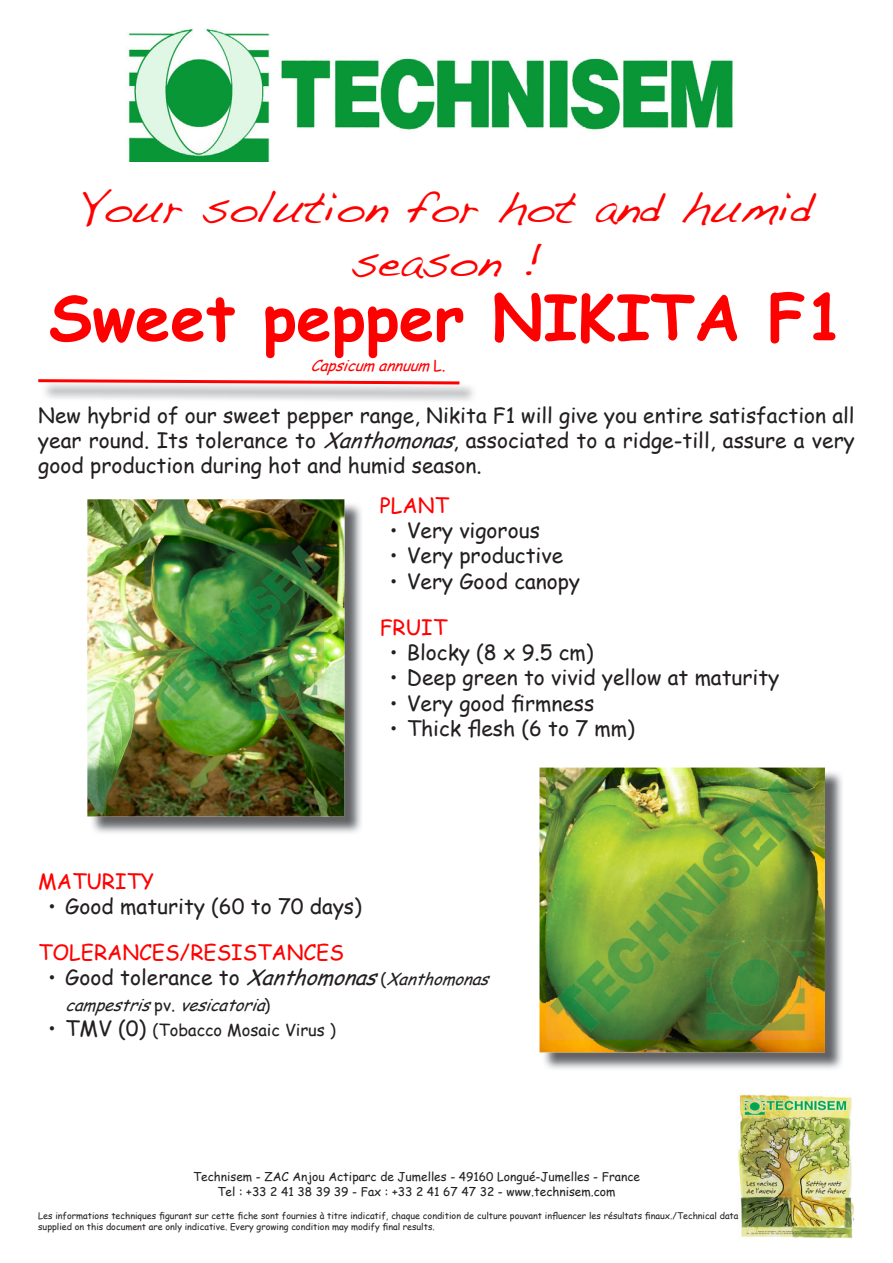
<style>
.page{position:relative;width:893px;height:1263px;background:#fff}
.page>*{position:absolute;margin:0;border:0;box-sizing:border-box;transform-origin:0 0}
.t1{font:700 63px "Comic Sans MS";color:#f00}
.t2{font:45px/54px "Handwriting Dakota";color:#f00;text-align:center}
.t3{font:21px/25.2px "Comic Sans MS";color:#231f20;text-align:justify}
.t4{font:21px "Comic Sans MS";color:#f00}
.t5{font:16.5px "Comic Sans MS";color:#231f20}
.t6{font:italic 16.5px "Comic Sans MS";color:#231f20}
.t7{font:italic 15px "Comic Sans MS";color:#f00}
.t8{font:12px/14.4px "Comic Sans MS";color:#231f20;text-align:center}
.t9{font:9px/10.8px "Comic Sans MS";color:#231f20}
.s1{font-style:normal}
.s2{font-style:italic}
.s3{font-size:16.5px}
.s4{font-style:italic;font-size:16.5px}
.s5{font-size:21px}
</style>
<div class="page">
<img style="left:126px;top:28px;width:609px;height:134px">
<img style="left:738px;top:1094px;width:116px;height:145px">
<svg style="left:38px;top:379px;width:424px;height:7px"></svg>
<img style="left:542px;top:772px;width:300px;height:297px">
<img style="left:539px;top:767px;width:286px;height:285px">
<img style="left:90px;top:502px;width:271px;height:331px">
<img style="left:87px;top:499px;width:257px;height:317px">
<img style="left:145px;top:544px;width:178px;height:175px">
<img style="left:546px;top:776px;width:268px;height:263px">
<h2 class="t2" style="left:80px;top:180px;width:735px">Your solution for hot and humid season !</h2>
<h1 class="t1" style="left:49px;top:271px;width:797px">Sweet pepper NIKITA F1</h1>
<p class="t7" style="left:310px;top:355px;width:136px">Capsicumannuum<span class="s1">L .</span></p>
<p class="t3" style="left:38px;top:402px;width:818px">New hybrid of our sweet pepper range, Nikita F1 will give you entire satisfaction all year round. Its tolerance to <span class="s2">Xanthomonas</span>, associated to a ridge-till, assure a very good production during hot and humid season.</p>
<p class="t4" style="left:380px;top:490px;width:70px">PLANT</p>
<p class="t3" style="left:390px;top:517px;width:152px">• Very vigorous</p>
<p class="t3" style="left:390px;top:542px;width:175px">• Very productive</p>
<p class="t3" style="left:390px;top:568px;width:192px">• Very Good canopy</p>
<p class="t4" style="left:380px;top:612px;width:69px">FRUIT</p>
<p class="t3" style="left:390px;top:639px;width:205px">• Blocky (8 x 9.5 cm)</p>
<p class="t3" style="left:390px;top:664px;width:391px">• Deep green to vivid yellow at maturity</p>
<p class="t3" style="left:390px;top:690px;width:206px">• Very good firmness</p>
<p class="t3" style="left:390px;top:715px;width:247px">• Thick flesh (6 to 7 mm)</p>
<p class="t4" style="left:38px;top:865px;width:117px">MATURITY</p>
<p class="t3" style="left:48px;top:893px;width:315px">• Good maturity (60 to 70 days)</p>
<p class="t4" style="left:38px;top:937px;width:307px">TOLERANCES/RESISTANCES</p>
<p class="t3" style="left:48px;top:964px;width:450px">• G o o d t o l e r a n c e t o <span class="s2">Xanthomonas</span><span class="s3">(</span> <span class="s4">Xanthomonas</span></p>
<p class="t6" style="left:65px;top:992px;width:209px">campestris<span class="s1">p v .</span> vesicatoria<span class="s1">)</span></p>
<p class="t5" style="left:48px;top:1018px;width:289px"><span class="s5">• TMV (0)</span> (Tobacco Mosaic Virus )</p>
<p class="t8" style="left:193px;top:1169px;width:449px">Technisem - ZAC Anjou Actiparc de Jumelles - 49160 Longué-Jumelles - France<br>Tel : +33 2 41 38 39 39 - Fax : +33 2 41 67 47 32 - www.technisem.com</p>
<p class="t9" style="left:38px;top:1210px;width:702px">Les informations techniques figurant sur cette fiche sont fournies à titre indicatif, chaque condition de culture pouvant influencer les résultats finaux./Technical data supplied on this document are only indicative. Every growing condition may modify final results.</p>
</div>
